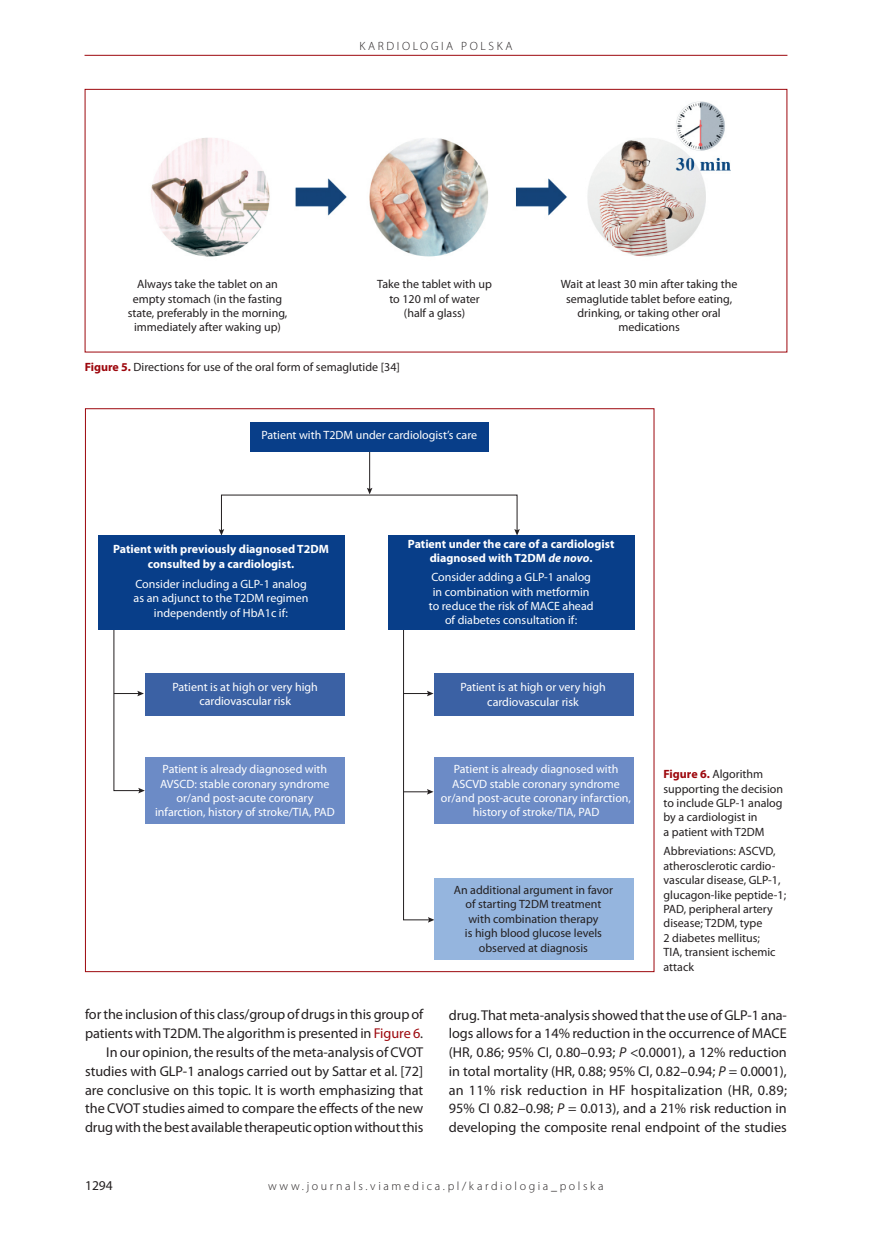
<style>
.page{position:relative;width:872px;height:1234px;background:#fff}
.page>*{position:absolute;margin:0;border:0;box-sizing:border-box;transform-origin:0 0}
.t1{font:14.25px/18.8px "Myriad Pro";color:#231f20;text-align:right}
.t2{font:13.5px "Myriad Pro";color:#231f20}
.t3{font:12px/14.4px "Myriad Pro";color:#231f20;text-align:center}
.t4{font:12px/14.4px "Myriad Pro";color:#fff;text-align:center}
.t5{font:700 12px/14.4px "Myriad Pro";color:#fff;text-align:center}
.t6{font:300 12px "Myriad Pro";letter-spacing:.22em;color:#231f20}
.s1{font-weight:700;color:#9d070d}
.s2{font-style:italic}
.s3{color:#9d070d}
</style>
<div class="page">
<hr style="left:85px;top:55px;width:702px;height:1px;background:#9d070d">
<img style="left:151px;top:101px;width:580px;height:156px">
<div style="left:85px;top:89px;width:702px;height:263px;border:1px solid #9d070d"></div>
<svg style="left:219px;top:529px;width:5px;height:6px"></svg>
<svg style="left:514px;top:529px;width:6px;height:6px"></svg>
<hr style="left:369px;top:447px;width:1px;height:43px;background:#231f20">
<svg style="left:367px;top:487px;width:5px;height:7px"></svg>
<svg style="left:113px;top:629px;width:32px;height:164px"></svg>
<svg style="left:403px;top:629px;width:31px;height:293px"></svg>
<div style="left:388px;top:535px;width:246px;height:94px;background:#083e89"></div>
<div style="left:98px;top:535px;width:247px;height:94px;background:#083e89"></div>
<div style="left:250px;top:421px;width:239px;height:30px;background:#083e89"></div>
<div style="left:145px;top:673px;width:200px;height:42px;background:#3b61a4"></div>
<div style="left:434px;top:757px;width:200px;height:66px;background:#6c8bc6"></div>
<div style="left:145px;top:757px;width:200px;height:66px;background:#6c8bc6"></div>
<div style="left:434px;top:673px;width:200px;height:42px;background:#3b61a4"></div>
<div style="left:434px;top:877px;width:200px;height:82px;background:#95b5de"></div>
<p class="t6" style="left:359px;top:39px;width:155px">KARDIOLOGIA POLSKA</p>
<p class="t3" style="left:128px;top:277px;width:161px">Always take the tablet on an empty stomach (in the fasting state, preferably in the morning, immediately after waking up)</p>
<p class="t3" style="left:377px;top:277px;width:116px">Take the tablet with up to 120 ml of water (half a glass)</p>
<p class="t3" style="left:85px;top:359px;width:317px"><span class="s1">Figure 5.</span> Directions for use of the oral form of semaglutide [34]</p>
<p class="t4" style="left:261px;top:428px;width:217px">Patient with T2DM under cardiologist’s care</p>
<p class="t3" style="left:561px;top:277px;width:178px">Wait at least 30 min after taking the semaglutide tablet before eating, drinking, or taking other oral medications</p>
<p class="t5" style="left:113px;top:542px;width:217px">Patient with previously diagnosed T2DM consulted by a cardiologist.</p>
<p class="t4" style="left:134px;top:577px;width:176px">Consider including a GLP-1 analog as an adjunct to the T2DM regimen independently of HbA1c if:</p>
<p class="t4" style="left:172px;top:680px;width:147px">Patient is at high or very high cardiovascular risk</p>
<p class="t4" style="left:155px;top:762px;width:181px">Patient is already diagnosed with AVSCD: stable coronary syndrome or/and post-acute coronary infarction, history of stroke/TIA, PAD</p>
<p class="t5" style="left:408px;top:536px;width:208px">Patient under the care of a cardiologist diagnosed with T2DM <span class="s2">de novo</span>.</p>
<p class="t4" style="left:429px;top:570px;width:166px">Consider adding a GLP-1 analog in combination with metformin to reduce the risk of MACE ahead of diabetes consultation if:</p>
<p class="t4" style="left:460px;top:680px;width:147px">Patient is at high or very high cardiovascular risk</p>
<p class="t4" style="left:441px;top:762px;width:192px">Patient is already diagnosed with ASCVD stable coronary syndrome or/and post-acute coronary infarction, history of stroke/TIA, PAD</p>
<p class="t3" style="left:454px;top:882px;width:161px">An additional argument in favor of starting T2DM treatment with combination therapy<br>is high blood glucose levels observed at diagnosis</p>
<p class="t3" style="left:663px;top:766px;width:121px;text-align:left"><span class="s1">Figure 6.</span> Algorithm supporting the decision to include GLP-1 analog by a cardiologist in<br>a patient with T2DM</p>
<p class="t3" style="left:663px;top:843px;width:124px;text-align:left">Abbreviations: ASCVD, atherosclerotic cardio&shy;vascular disease, GLP-1, glucagon-like peptide-1;<br>PAD, peripheral artery disease; T2DM, type<br>2 diabetes mellitus;<br>TIA, transient ischemic attack</p>
<p class="t1" style="left:85px;top:1004px;width:340px">for the inclusion of this class/group of drugs in this group of patients with T2DM. The algorithm is presented in <span class="s3">Figure 6</span>.<br>In our opinion, the results of the meta-analysis of CVOT studies with GLP-1 analogs carried out by Sattar et al. [72] are conclusive on this topic. It is worth emphasizing that the CVOT studies aimed to compare the effects of the new drug with the best available therapeutic option without this</p>
<p class="t1" style="left:449px;top:1004px;width:340px;text-align:justify">drug. That meta-analysis showed that the use of GLP-1 ana&shy;logs allows for a 14% reduction in the occurrence of MACE (HR, 0.86; 95% CI, 0.80–0.93; <span class="s2">P</span> &lt;0.0001), a 12% reduction in total mortality (HR, 0.88; 95% CI, 0.82–0.94; <span class="s2">P</span> = 0.0001), an 11% risk reduction in HF hospitalization (HR, 0.89; 95% CI 0.82–0.98; <span class="s2">P</span> = 0.013), and a 21% risk reduction in developing the composite renal endpoint of the studies</p>
<p class="t2" style="left:85px;top:1176px;width:29px">1294</p>
<p class="t6" style="left:268px;top:1179px;width:337px">www.journals.viamedica.pl/kardiologia_polska</p>
</div>
